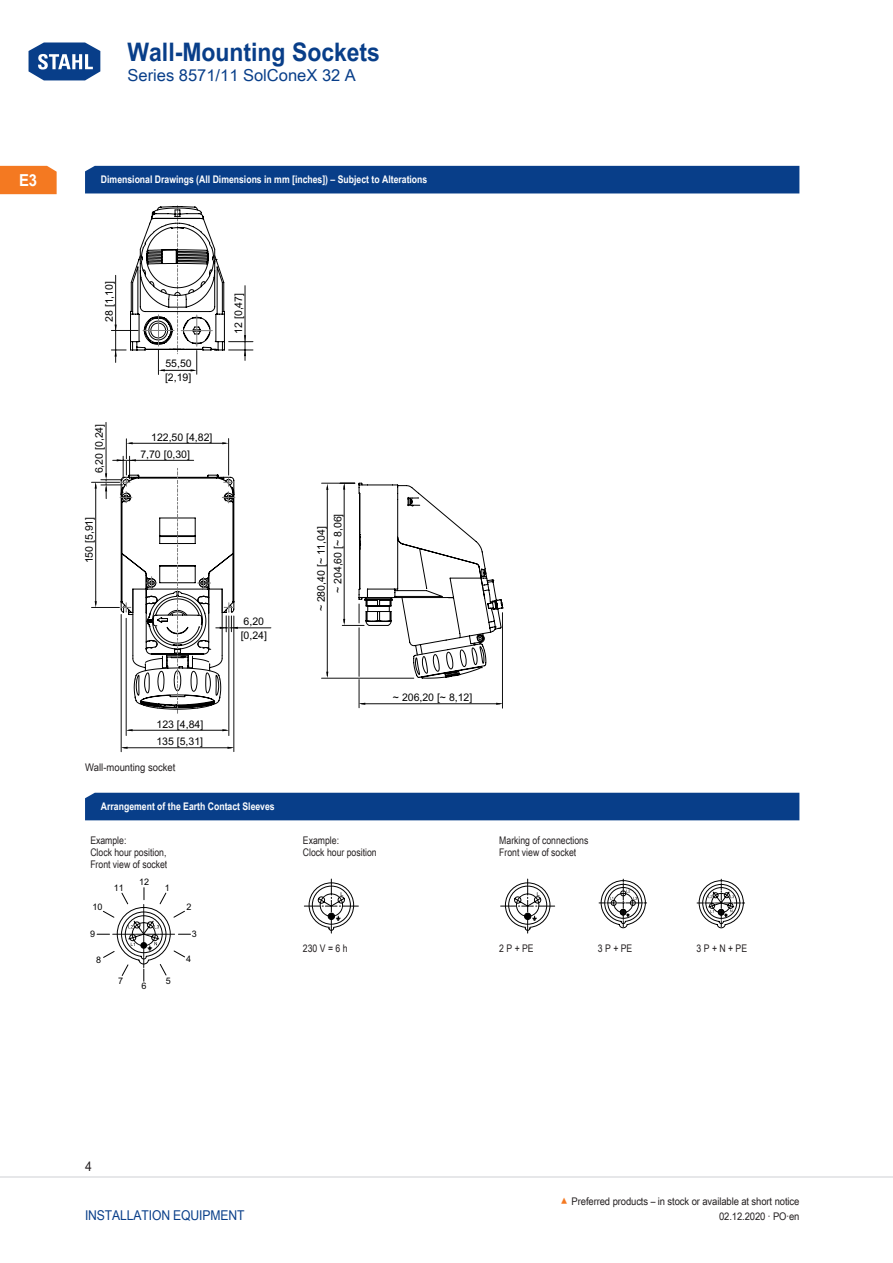
<style>
.page{position:relative;width:893px;height:1263px;background:#fff}
.page>*{position:absolute;margin:0;border:0;box-sizing:border-box;transform-origin:0 0}
.t1{font:700 25.5px "Arial Unicode MS";color:#083e89;scale:.9 1}
.t2{font:16.5px "Arial Unicode MS";color:#083e89}
.t3{font:700 16.5px "Arial Unicode MS";color:#fff;scale:.9 1}
.t4{font:13.5px "Arial Unicode MS";letter-spacing:-.01em;color:#083e89;scale:.9 1}
.t5{font:13.5px "Arial Unicode MS";color:#231f20;scale:.9 1}
.t6{font:10.5px/17.1px "Arial Unicode MS";color:#000}
.TabBodyLeft{font:10.5px "Arial Unicode MS";color:#231f20;scale:.83 1}
.TabHeader1stColumn{font:700 10.5px "Arial Unicode MS";color:#fff;scale:.83 1}
.TabBodyLeft-2{font:10.5px "Arial Unicode MS";color:#231f20;scale:.9 1}
.t7{font:9px "Arial Unicode MS";color:#000}
.t8{font:5.25px "Arial";color:#000}
.s1{font-weight:400;font-size:31.65px;color:#fff}
.s2{font-size:15px;color:#f47921}
</style>
<div class="page">
<svg style="left:28px;top:42px;width:73px;height:39px"></svg>
<hr style="left:0;top:1176px;width:893px;height:2px;background:#e6e7e9">
<div style="left:0;top:166px;width:57px;height:28px;background:#f47921"></div>
<hr style="left:129px;top:730px;width:97px;height:1px;background:#111">
<hr style="left:229px;top:616px;width:1px;height:119px;background:#111">
<hr style="left:126px;top:618px;width:1px;height:117px;background:#111">
<hr style="left:124px;top:747px;width:107px;height:1px;background:#111">
<hr style="left:121px;top:614px;width:1px;height:138px;background:#111">
<hr style="left:234px;top:616px;width:1px;height:136px;background:#111">
<hr style="left:322px;top:678px;width:92px;height:1px;background:#111">
<hr style="left:106px;top:422px;width:1px;height:54px;background:#111">
<svg style="left:111px;top:206px;width:142px;height:168px"></svg>
<hr style="left:327px;top:487px;width:1px;height:189px;background:#111">
<svg style="left:326px;top:483px;width:2px;height:7px"></svg>
<svg style="left:227px;top:747px;width:7px;height:2px"></svg>
<svg style="left:121px;top:747px;width:7px;height:2px"></svg>
<svg style="left:340px;top:483px;width:164px;height:225px"></svg>
<hr style="left:359px;top:628px;width:1px;height:48px;background:#111">
<svg style="left:92px;top:439px;width:146px;height:276px"></svg>
<svg style="left:97px;top:888px;width:94px;height:93px"></svg>
<svg style="left:304px;top:879px;width:54px;height:54px"></svg>
<svg style="left:501px;top:879px;width:54px;height:54px"></svg>
<svg style="left:599px;top:879px;width:48px;height:49px"></svg>
<svg style="left:697px;top:879px;width:48px;height:49px"></svg>
<div style="left:85px;top:793px;width:714px;height:27px;background:#083e89"></div>
<div style="left:85px;top:166px;width:714px;height:27px;background:#083e89"></div>
<h1 class="t1" style="left:26px;top:33px;width:394px"><span class="s1">Home</span> Wall-Mounting Sockets</h1>
<h2 class="t2" style="left:128px;top:63px;width:230px">Series 8571/11 SolConeX 32 A</h2>
<h2 class="t3" style="left:19px;top:168px;width:22px">E3</h2>
<p class="TabHeader1stColumn" style="left:101px;top:172px;width:395px">Dimensional Drawings (All Dimensions in mm [inches]) – Subject to Alterations</p>
<p class="t6" style="left:102px;top:322px;width:42px;rotate:-90deg">28 [1,10]</p>
<p class="t6" style="left:165px;top:356px;width:28px">55,50</p>
<p class="t6" style="left:165px;top:370px;width:28px">[2,19]</p>
<p class="t6" style="left:92px;top:473px;width:51px;rotate:-90deg">6,20 [0,24]</p>
<p class="t6" style="left:140px;top:429px;width:74px;text-indent:11px">122,50 [4,82]<br>7,70 [0,30]</p>
<p class="t6" style="left:81px;top:563px;width:48px;rotate:-90deg">150 [5,91]</p>
<p class="t6" style="left:231px;top:334px;width:42px;rotate:-90deg">12 [0,47]</p>
<p class="t6" style="left:244px;top:614px;width:22px">6,20</p>
<p class="t6" style="left:241px;top:627px;width:28px">[0,24]</p>
<p class="t6" style="left:156px;top:716px;width:48px">123 [4,84]<br>135 [5,31]</p>
<p class="TabBodyLeft-2" style="left:85px;top:760px;width:102px">Wall-mounting socket</p>
<p class="TabHeader1stColumn" style="left:101px;top:799px;width:211px">Arrangement of the Earth Contact Sleeves</p>
<p class="TabBodyLeft" style="left:90px;top:832px;width:45px">Example:</p>
<p class="TabBodyLeft" style="left:90px;top:844px;width:93px">Clock hour position,</p>
<p class="TabBodyLeft" style="left:90px;top:856px;width:94px">Front view of socket</p>
<p class="t7" style="left:114px;top:885px;width:12px">11</p>
<p class="t7" style="left:139px;top:879px;width:12px">12</p>
<p class="t7" style="left:165px;top:884px;width:7px">1</p>
<p class="t7" style="left:92px;top:903px;width:12px">10</p>
<p class="t7" style="left:186px;top:904px;width:7px">2</p>
<p class="t7" style="left:90px;top:931px;width:7px">9</p>
<p class="t7" style="left:192px;top:931px;width:7px">3</p>
<p class="t7" style="left:96px;top:956px;width:7px">8</p>
<p class="t7" style="left:186px;top:955px;width:7px">4</p>
<p class="t7" style="left:118px;top:977px;width:7px">7</p>
<p class="t7" style="left:141px;top:983px;width:7px">6</p>
<p class="t7" style="left:166px;top:977px;width:7px">5</p>
<p class="t6" style="left:330px;top:593px;width:81px;rotate:-90deg">~ 204,60 [~ 8,06]</p>
<p class="t6" style="left:313px;top:611px;width:87px;rotate:-90deg">~ 280,40 [~ 11,04]</p>
<p class="t6" style="left:393px;top:690px;width:81px">~ 206,20 [~ 8,12]</p>
<p class="TabBodyLeft" style="left:303px;top:832px;width:45px">Example:</p>
<p class="TabBodyLeft" style="left:303px;top:844px;width:90px">Clock hour position</p>
<p class="TabBodyLeft" style="left:499px;top:832px;width:109px">Marking of connections</p>
<p class="TabBodyLeft" style="left:499px;top:844px;width:94px">Front view of socket</p>
<p class="t8" style="left:340px;top:890px;width:4px">L</p>
<p class="t8" style="left:537px;top:890px;width:4px">L</p>
<p class="TabBodyLeft" style="left:303px;top:941px;width:55px">230 V = 6 h</p>
<p class="TabBodyLeft" style="left:499px;top:941px;width:43px">2 P + PE</p>
<p class="TabBodyLeft" style="left:598px;top:941px;width:43px">3 P + PE</p>
<p class="TabBodyLeft" style="left:697px;top:941px;width:62px">3 P + N + PE</p>
<p class="t5" style="left:85px;top:1157px;width:9px">4</p>
<p class="TabBodyLeft-2" style="left:560px;top:1193px;width:267px"><span class="s2">▲</span> Preferred products – in stock or available at short notice</p>
<p class="t4" style="left:85px;top:1205px;width:179px">Installation Equipment</p>
<p class="TabBodyLeft-2" style="left:719px;top:1208px;width:91px">02.12.2020 · PO·en</p>
</div>
